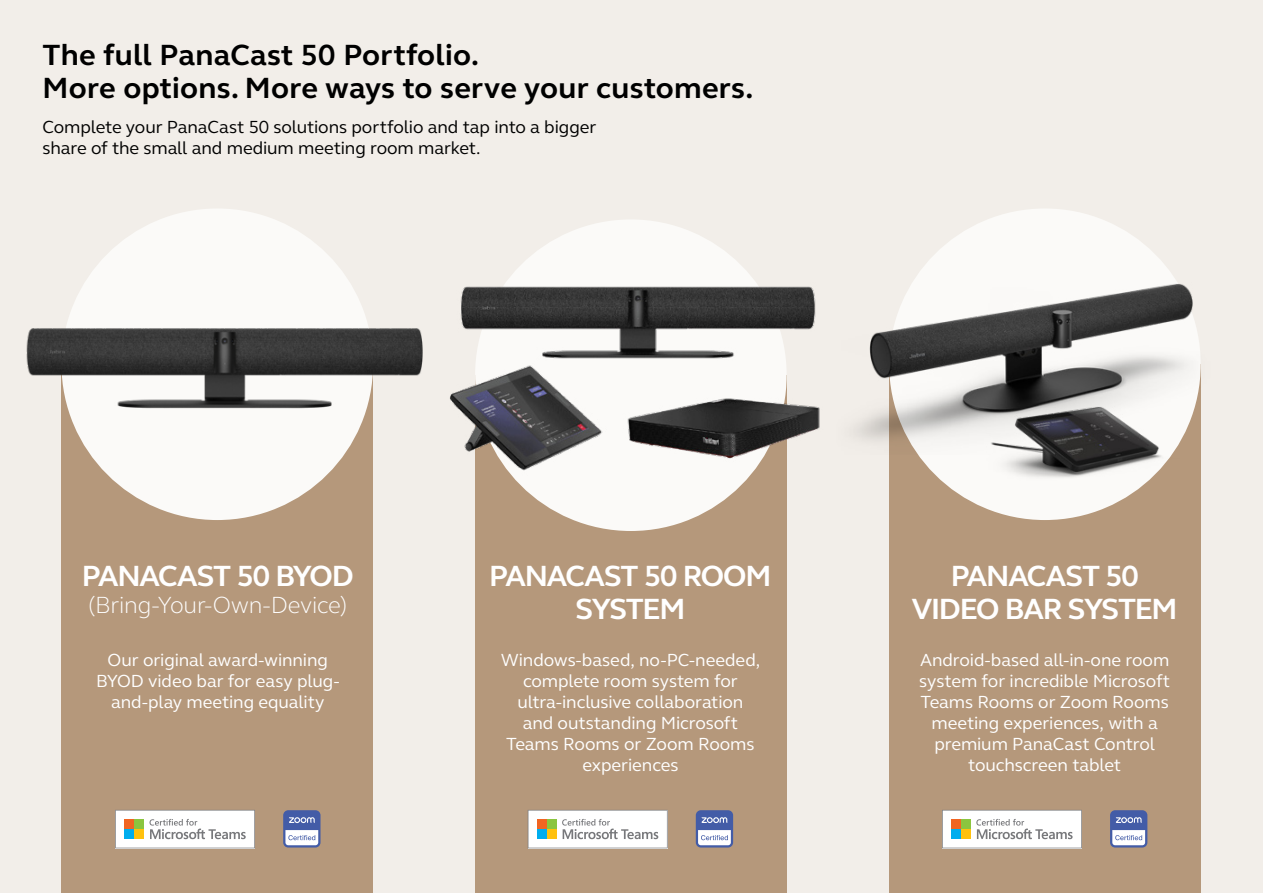
<style>
.page{position:relative;width:1263px;height:893px;background:#f2eee9}
.page>*{position:absolute;margin:0;border:0;box-sizing:border-box;transform-origin:0 0}
.t1{font:700 30px/33px "GN Elliot";letter-spacing:.01em;color:#000}
.t2{font:700 30px/33px "GN Elliot";letter-spacing:-.04em;color:#fff;text-align:center}
.t3{font:300 24px "GN Elliot";letter-spacing:-.01em;color:#fff}
.t4{font:18px/21px "GN Elliot";letter-spacing:-.005em;color:#fff;text-align:center}
.t5{font:18px/21px "GN Elliot";letter-spacing:-.005em;color:#000}
</style>
<div class="page">
<div style="left:475px;top:375px;width:312px;height:518px;background:#b5987b"></div>
<div style="left:475px;top:219px;width:312px;height:312px;background:#fbfaf8;border-radius:50%"></div>
<div style="left:889px;top:364px;width:312px;height:529px;background:#b5987b"></div>
<div style="left:889px;top:208px;width:312px;height:312px;background:#fbfaf8;border-radius:50%"></div>
<div style="left:61px;top:364px;width:312px;height:529px;background:#b5987b"></div>
<div style="left:61px;top:208px;width:312px;height:312px;background:#fbfaf8;border-radius:50%"></div>
<img style="left:450px;top:261px;width:370px;height:225px">
<img style="left:854px;top:277px;width:347px;height:177px">
<img style="left:978px;top:369px;width:207px;height:149px">
<img style="left:26px;top:323px;width:397px;height:138px">
<svg style="left:696px;top:810px;width:37px;height:37px"></svg>
<svg style="left:528px;top:810px;width:140px;height:38px;background:#e7e7e2"></svg>
<svg style="left:1110px;top:810px;width:37px;height:37px"></svg>
<svg style="left:942px;top:810px;width:140px;height:38px;background:#e7e7e2"></svg>
<svg style="left:283px;top:810px;width:37px;height:37px"></svg>
<svg style="left:115px;top:810px;width:140px;height:38px;background:#e7e7e2"></svg>
<h1 class="t1" style="left:43px;top:38px;width:712px">The full PanaCast 50 Portfolio.<br>More options. More ways to serve your customers.</h1>
<p class="t5" style="left:43px;top:116px;width:555px">Complete your PanaCast 50 solutions portfolio and tap into a bigger share of the small and medium meeting room market.</p>
<h1 class="t2" style="left:82px;top:559px;width:273px">PANACAST 50 BYOD</h1>
<h2 class="t3" style="left:88px;top:588px;width:261px">(Bring-Your-Own-Device)</h2>
<p class="t4" style="left:96px;top:649px;width:245px">Our original award-winning<br>BYOD video bar for easy plug&shy;and-play meeting equality</p>
<h1 class="t2" style="left:489px;top:559px;width:284px">PANACAST 50 ROOM<br>SYSTEM</h1>
<p class="t4" style="left:501px;top:649px;width:261px">Windows-based, no-PC-needed, complete room system for ultra-inclusive collaboration and outstanding Microsoft<br>Teams Rooms or Zoom Rooms experiences</p>
<h1 class="t2" style="left:912px;top:559px;width:267px">PANACAST 50<br>VIDEO BAR SYSTEM</h1>
<p class="t4" style="left:919px;top:649px;width:252px">Android-based all-in-one room system for incredible Microsoft<br>Teams Rooms or Zoom Rooms meeting experiences, with a premium PanaCast Control touchscreen tablet</p>
</div>
